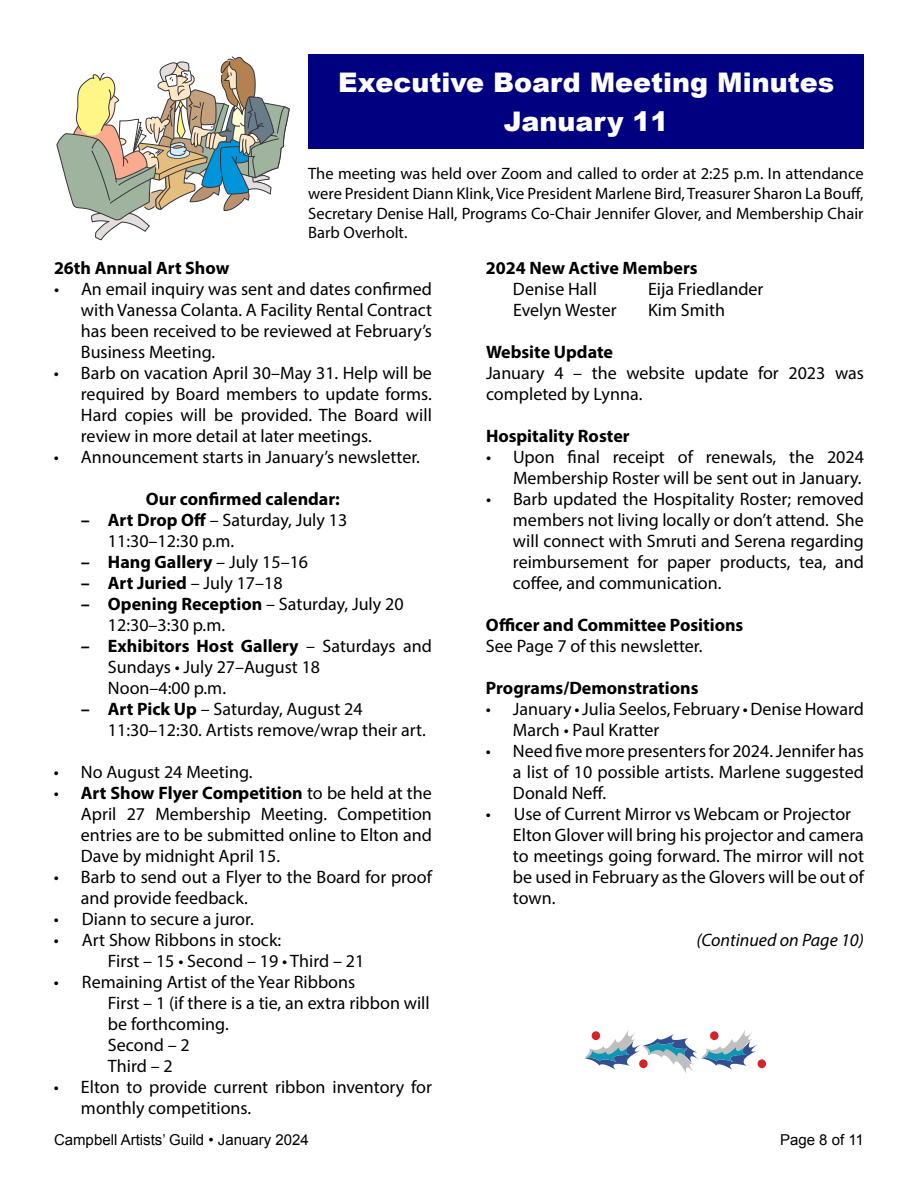
<style>
.page{position:relative;width:918px;height:1188px;background:#fff}
.page>*{position:absolute;margin:0;border:0;box-sizing:border-box;transform-origin:0 0}
.t1{font:900 27px/39.5px "Arial";color:#fff;text-align:center}
.t2{font:18px/21px "Myriad Pro";color:#000}
.t3{font:700 18px "Myriad Pro";color:#000}
.t4{font:italic 18px "Myriad Pro";color:#000}
.t5{font:16.5px/19.8px "Myriad Pro";color:#000;text-align:justify}
.t6{font:15px "Arial";color:#000}
.s1{font-weight:700}
.s2{font-weight:400}
</style>
<div class="page">
<div style="left:309px;top:54px;width:555px;height:94px;background:#000080"></div>
<svg style="left:56px;top:56px;width:234px;height:185px"></svg>
<svg style="left:584px;top:1030px;width:174px;height:43px"></svg>
<div style="left:639px;top:1059px;width:9px;height:9px;background:#d72227;border-radius:50%"></div>
<div style="left:592px;top:1031px;width:8px;height:9px;background:#d72227;border-radius:50%"></div>
<div style="left:758px;top:1059px;width:8px;height:9px;background:#d72227;border-radius:50%"></div>
<div style="left:710px;top:1031px;width:9px;height:9px;background:#d72227;border-radius:50%"></div>
<h1 class="t1" style="left:338px;top:61px;width:498px">Executive Board Meeting Minutes<br>January 11</h1>
<p class="t5" style="left:308px;top:163px;width:557px">The meeting was held over Zoom and called to order at 2:25 p.m. In attendance were President Diann Klink, Vice President Marlene Bird, Treasurer Sharon La Bouff, Secretary Denise Hall, Programs Co-Chair Jennifer Glover, and Membership Chair Barb Overholt.</p>
<p class="t3" style="left:54px;top:256px;width:177px">26th Annual Art Show</p>
<p class="t2" style="left:81px;top:278px;width:353px;text-align:justify;text-indent:-27px">• An email inquiry was sent and dates confirmed with Vanessa Colanta. A Facility Rental Contract has been received to be reviewed at February’s Business Meeting.</p>
<p class="t2" style="left:81px;top:362px;width:353px;text-align:justify;text-indent:-27px">• Barb on vacation April 30–May 31. Help will be required by Board members to update forms.<br>Hard copies will be provided. The Board will review in more detail at later meetings.</p>
<p class="t2" style="left:54px;top:446px;width:368px">• Announcement starts in January’s newsletter.</p>
<p class="t3" style="left:146px;top:487px;width:195px">Our confirmed calendar:</p>
<p class="t2" style="left:108px;top:509px;width:241px;text-indent:-27px"><span class="s1">– Art Drop Off</span> – Saturday, July 13<br>11:30–12:30 p.m.</p>
<p class="t3" style="left:81px;top:550px;width:229px">– Hang Gallery <span class="s2">– July 15–16</span></p>
<p class="t3" style="left:81px;top:571px;width:203px">– Art Juried <span class="s2">– July 17–18</span></p>
<p class="t2" style="left:108px;top:593px;width:297px;text-indent:-27px"><span class="s1">– Opening Reception</span> – Saturday, July 20<br>12:30–3:30 p.m.</p>
<p class="t2" style="left:108px;top:635px;width:326px;text-indent:-27px"><span class="s1">– Exhibitors Host Gallery</span> – Saturdays and<br>Sundays • July 27–August 18<br>Noon–4:00 p.m.</p>
<p class="t2" style="left:108px;top:698px;width:319px;text-indent:-27px"><span class="s1">– Art Pick Up</span> – Saturday, August 24<br>11:30–12:30. Artists remove/wrap their art.</p>
<p class="t2" style="left:54px;top:761px;width:200px">• No August 24 Meeting.</p>
<p class="t2" style="left:81px;top:782px;width:353px;text-align:justify;text-indent:-27px">• <span class="s1">Art Show Flyer Competition</span> to be held at the April 27 Membership Meeting. Competition entries are to be submitted online to Elton and Dave by midnight April 15.</p>
<p class="t2" style="left:54px;top:866px;width:380px">• Barb to send out a Flyer to the Board for proof</p>
<p class="t2" style="left:81px;top:887px;width:168px">and provide feedback.</p>
<p class="t2" style="left:54px;top:908px;width:7px">•</p>
<p class="t2" style="left:82px;top:908px;width:173px">Diann to secure a juror.</p>
<p class="t2" style="left:54px;top:929px;width:7px">•</p>
<p class="t2" style="left:108px;top:929px;width:258px;text-indent:-26px">Art Show Ribbons in stock:<br>First – 15 • Second – 19 • Third – 21</p>
<p class="t2" style="left:54px;top:971px;width:7px">•</p>
<p class="t2" style="left:108px;top:971px;width:323px;text-indent:-26px">Remaining Artist of the Year Ribbons<br>First – 1 (if there is a tie, an extra ribbon will be forthcoming.<br>Second – 2<br>Third – 2</p>
<p class="t2" style="left:81px;top:1076px;width:352px;text-indent:-27px">• Elton to provide current ribbon inventory for monthly competitions.</p>
<p class="t3" style="left:486px;top:256px;width:213px">2024 New Active Members</p>
<p class="t2" style="left:513px;top:278px;width:86px">Denise Hall</p>
<p class="t2" style="left:648px;top:278px;width:117px">Eija Friedlander</p>
<p class="t2" style="left:513px;top:299px;width:105px">Evelyn Wester</p>
<p class="t2" style="left:648px;top:299px;width:79px">Kim Smith</p>
<p class="t3" style="left:486px;top:340px;width:129px">Website Update</p>
<p class="t2" style="left:486px;top:362px;width:380px">January 4 – the website update for 2023 was completed by Lynna.</p>
<p class="t3" style="left:486px;top:424px;width:145px">Hospitality Roster</p>
<p class="t2" style="left:486px;top:446px;width:380px;text-align:right">• Upon final receipt of renewals, the 2024<br>Membership Roster will be sent out in January.</p>
<p class="t2" style="left:513px;top:488px;width:353px;text-align:justify;text-indent:-27px">• Barb updated the Hospitality Roster; removed members not living locally or don’t attend. She will connect with Smruti and Serena regarding reimbursement for paper products, tea, and coffee, and communication.</p>
<p class="t3" style="left:486px;top:613px;width:259px">Officer and Committee Positions</p>
<p class="t2" style="left:486px;top:635px;width:218px">See Page 7 of this newsletter.</p>
<p class="t3" style="left:486px;top:676px;width:214px">Programs/Demonstrations</p>
<p class="t2" style="left:513px;top:698px;width:353px;text-indent:-27px">• January •Julia Seelos, February •DeniseHoward<br>March • Paul Kratter</p>
<p class="t2" style="left:486px;top:740px;width:380px">• Need five more presentersfor 2024.Jennifer has</p>
<p class="t2" style="left:513px;top:761px;width:353px">a list of 10 possible artists. Marlene suggested</p>
<p class="t2" style="left:513px;top:782px;width:95px">Donald Neff.</p>
<p class="t2" style="left:486px;top:803px;width:7px">•</p>
<p class="t2" style="left:513px;top:803px;width:353px">Use of Current Mirror vs Webcam or Projector Elton Glover will bring his projector and camera to meetings going forward. The mirror will not be used in February as the Glovers will be out of town.</p>
<p class="t4" style="left:696px;top:929px;width:169px">(Continued on Page 10)</p>
<p class="t6" style="left:54px;top:1130px;width:256px">Campbell Artists’ Guild • January 2024</p>
<p class="t6" style="left:780px;top:1130px;width:85px">Page 8 of 11</p>
</div>
